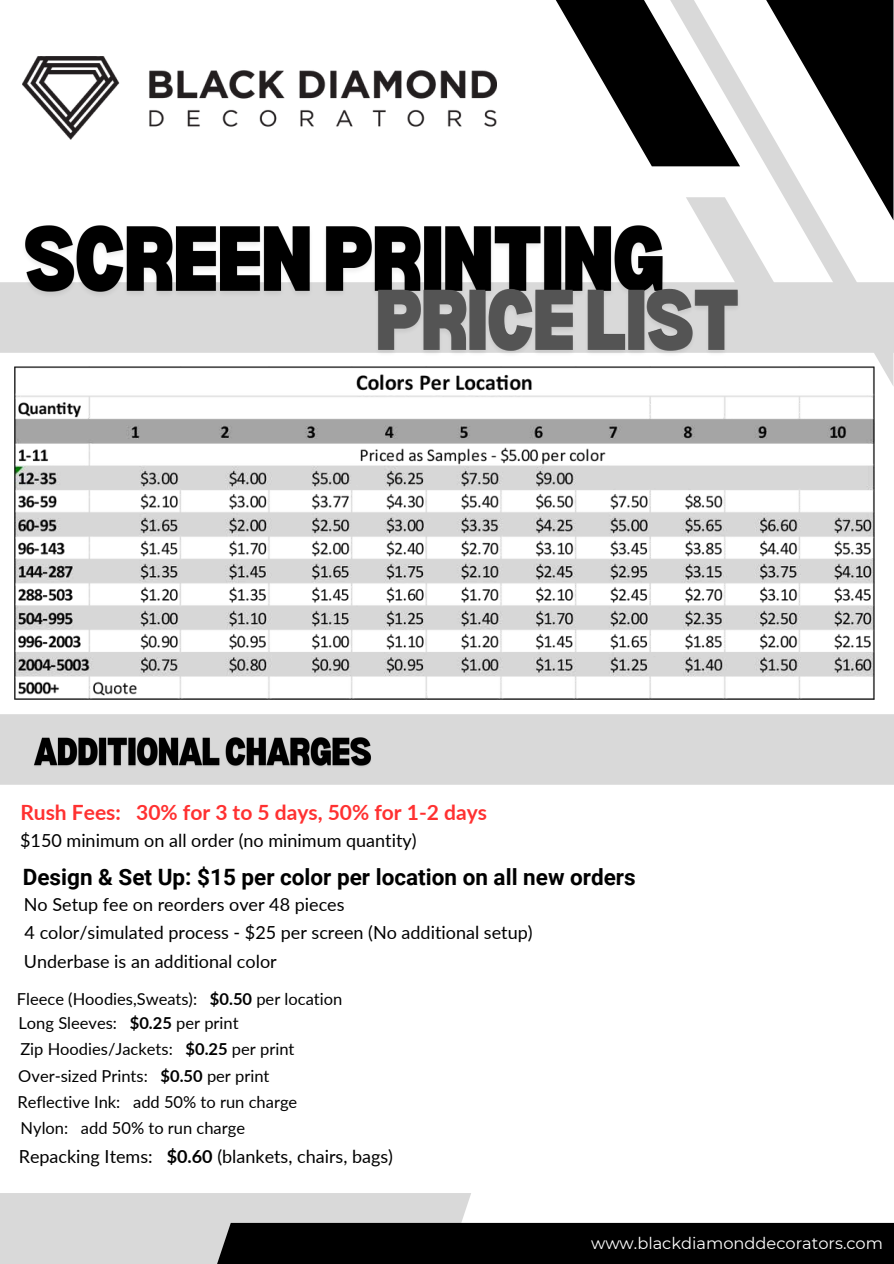
<style>
.page{position:relative;width:894px;height:1264px;background:#fff}
.page>*{position:absolute;margin:0;border:0;box-sizing:border-box;transform-origin:0 0}
.t1{font:700 22.5px "Roboto";color:#000}
.t2{font:700 21px "Lato";color:#ff3131}
.t3{font:18px "Lato";color:#000}
.t4{font:16.5px "Lato";color:#000}
.t5{font:16.2px "Montserrat";color:#fff}
.s1{font-weight:700}
</style>
<div class="page">
<svg style="left:555px;top:0;width:337px;height:282px"></svg>
<div style="left:0;top:1192px;width:471px;height:71px;background:#d9d9d9"></div>
<div style="left:164px;top:1222px;width:729px;height:41px;background:#000"></div>
<div style="left:0;top:282px;width:893px;height:71px;background:#d9d9d9"></div>
<img style="left:23px;top:56px;width:473px;height:84px">
<div style="left:0;top:714px;width:893px;height:70px;background:#d9d9d9"></div>
<img style="left:14px;top:366px;width:860px;height:333px">
<img style="left:17px;top:207px;width:653px;height:97px">
<img style="left:370px;top:272px;width:375px;height:82px">
<img style="left:30px;top:729px;width:345px;height:43px">
<p class="t2" style="left:20px;top:799px;width:468px">Rush Fees: 30% for 3 to 5 days, 50% for 1-2 days</p>
<p class="t3" style="left:20px;top:829px;width:398px">$150 minimum on all order (no minimum quantity)</p>
<p class="t1" style="left:23px;top:863px;width:614px">Design &amp; Set Up: $15 per color per location on all new orders</p>
<h3 class="t3" style="left:24px;top:893px;width:322px">No Setup fee on reorders over 48 pieces</h3>
<p class="t3" style="left:25px;top:921px;width:509px">4 color/simulated process - $25 per screen (No additional setup)</p>
<p class="t3" style="left:24px;top:950px;width:254px">Underbase is an additional color</p>
<p class="t4" style="left:17px;top:989px;width:327px">Fleece (Hoodies,Sweats): <span class="s1">$0.50</span> per location</p>
<p class="t4" style="left:18px;top:1012px;width:222px">Long Sleeves: <span class="s1">$0.25</span> per print</p>
<p class="t4" style="left:20px;top:1039px;width:275px">Zip Hoodies/Jackets: <span class="s1">$0.25</span> per print</p>
<p class="t4" style="left:17px;top:1091px;width:281px">Reflective Ink: add 50% to run charge</p>
<p class="t4" style="left:21px;top:1118px;width:226px">Nylon: add 50% to run charge</p>
<h3 class="t4" style="left:18px;top:1065px;width:252px">Over-sized Prints: <span class="s1">$0.50</span> per print</h3>
<p class="t3" style="left:19px;top:1145px;width:376px">Repacking Items: <span class="s1">$0.60</span> (blankets, chairs, bags)</p>
<p class="t5" style="left:591px;top:1232px;width:293px">www.blackdiamonddecorators.com</p>
</div>
